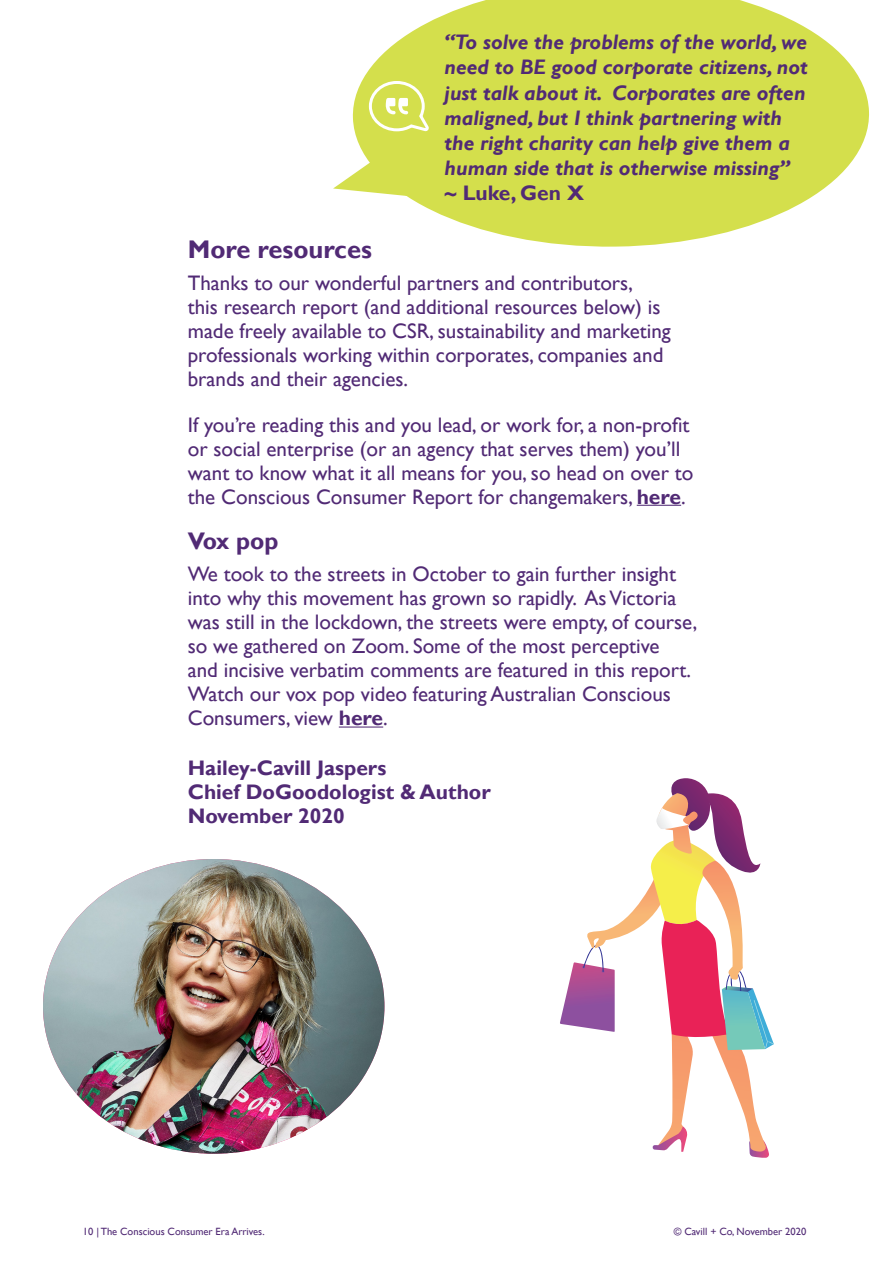
<style>
.page{position:relative;width:893px;height:1263px;background:#fff}
.page>*{position:absolute;margin:0;border:0;box-sizing:border-box;transform-origin:0 0}
.body_copy{font:700 25.5px "Gill Sans";color:#512a75}
.body_copy-2{font:700 24px "Gill Sans";letter-spacing:-.015em;color:#512a75}
.body_copy-3{font:21px/24px "Gill Sans";color:#512a75}
.gen_quotes{font:italic 700 21px/25.2px "Gill Sans";color:#512a75}
.body_copy-4{font:700 21px/24px "Gill Sans";color:#512a75}
.t1{font:10.5px "Gill Sans";color:#512a75}
.s1{font-style:normal}
.s2{font-weight:700}
</style>
<div class="page">
<hr style="left:637px;top:505px;width:44px;height:1px;background:#512a75">
<hr style="left:339px;top:726px;width:44px;height:1px;background:#512a75">
<svg style="left:560px;top:778px;width:214px;height:380px"></svg>
<img style="left:43px;top:859px;width:341px;height:295px">
<svg style="left:333px;top:176px;width:17px;height:15px"></svg>
<svg style="left:350px;top:0;width:519px;height:247px;fill:#d4df4c"></svg>
<svg style="left:367px;top:79px;width:64px;height:55px"></svg>
<p class="gen_quotes" style="left:445px;top:30px;width:365px">“To solve the problems of the world, we need to BE good corporate citizens, not just talk about it. Corporates are often maligned, but I think partnering with the right charity can help give them a human side that is otherwise missing”<br><span class="s1">~ Luke, Gen X</span></p>
<p class="body_copy" style="left:188px;top:234px;width:186px">More resources</p>
<p class="body_copy-3" style="left:188px;top:272px;width:484px">Thanks to our wonderful partners and contributors,<br>this research report (and additional resources below) is made freely available to CSR, sustainability and marketing professionals working within corporates, companies and brands and their agencies.</p>
<p class="body_copy-3" style="left:188px;top:413px;width:507px">If you’re reading this and you lead, or work for, a non-profit or social enterprise (or an agency that serves them) you’ll want to know what it all means for you, so head on over to the Conscious Consumer Report for changemakers, <span class="s2">here</span>.</p>
<p class="body_copy-2" style="left:188px;top:526px;width:92px">Vox pop</p>
<p class="body_copy-3" style="left:188px;top:563px;width:511px">We took to the streets in October to gain further insight into why this movement has grown so rapidly. As Victoria was still in the lockdown, the streets were empty, of course, so we gathered on Zoom. Some of the most perceptive<br>and incisive verbatim comments are featured in this report.<br>Watch our vox pop video featuring Australian Conscious Consumers, view <span class="s2">here</span>.</p>
<p class="body_copy-4" style="left:188px;top:756px;width:304px">Hailey-Cavill Jaspers<br>Chief DoGoodologist &amp; Author<br>November 2020</p>
<p class="t1" style="left:83px;top:1225px;width:183px">10 | The Conscious Consumer Era Arrives.</p>
<p class="t1" style="left:674px;top:1225px;width:134px">© Cavill + Co, November 2020</p>
</div>
